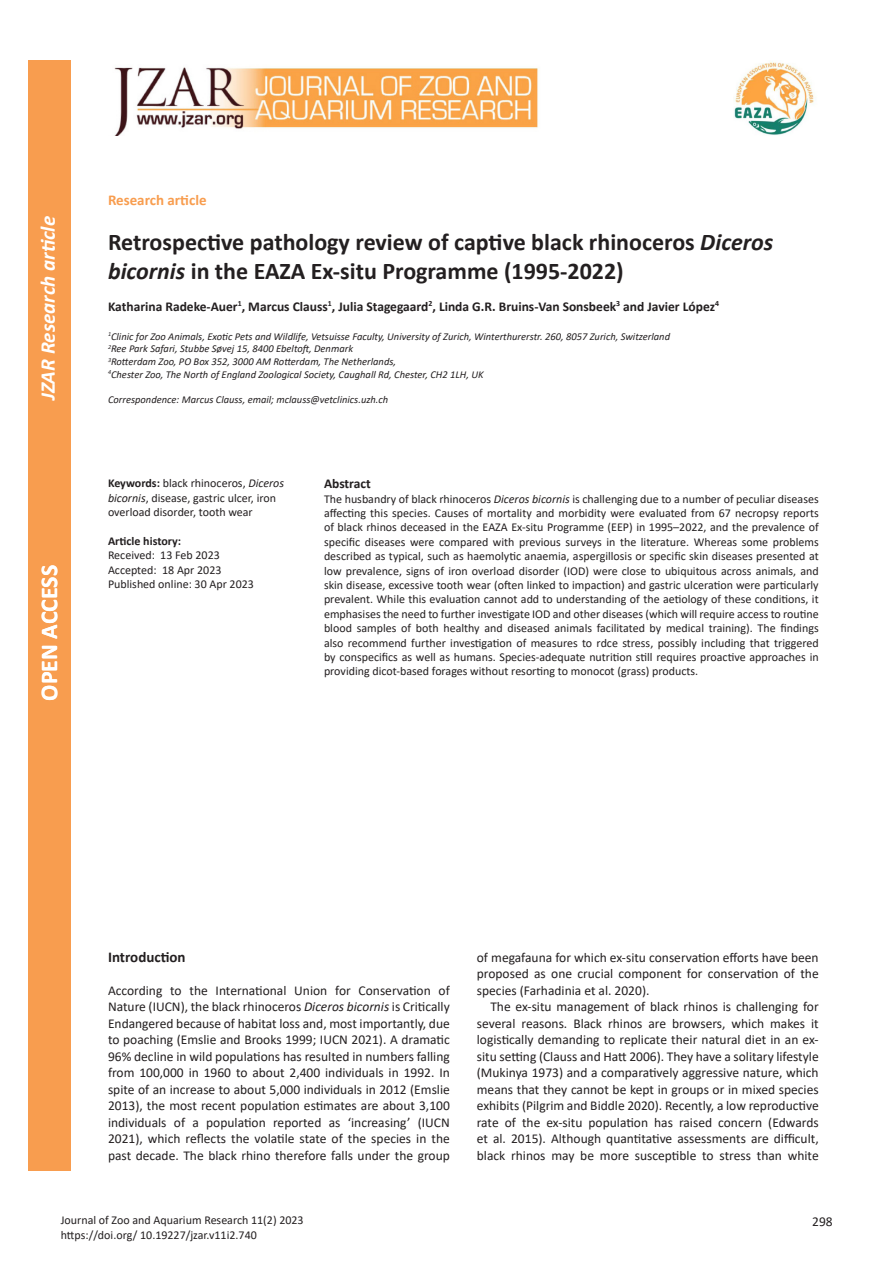
<style>
.page{position:relative;width:893px;height:1263px;background:#fff}
.page>*{position:absolute;margin:0;border:0;box-sizing:border-box;transform-origin:0 0}
.t1{font:700 24px/28.8px "Calibri";color:#231f20}
.Default{font:700 24px "Calibri";color:#fff}
.t2{font:italic 700 21px "Calibri";color:#fff}
.t3{font:700 15px "Calibri";color:#f89d4f}
.Main_heading{font:700 15px "Calibri";color:#231f20}
.Body_para_1{font:13.5px/16.5px "Calibri";color:#231f20;text-align:justify}
.Body{font:13.5px/16.5px "Calibri";color:#231f20;text-align:justify}
.Author_names{font:700 13.5px "Calibri";color:#231f20}
.Default-2{font:700 13.5px "Calibri";color:#231f20}
.Abstract{font:12px/14.4px "Calibri";color:#231f20}
.Key_hist_refs_text{font:12px/14.4px "Calibri";color:#231f20}
.Default-3{font:700 12px "Calibri";color:#231f20}
.Author_affiliation{font:italic 10.5px "Calibri";color:#231f20}
.s1{font-style:italic}
.s2{font-weight:700}
</style>
<div class="page">
<img style="left:734px;top:61px;width:80px;height:74px">
<img style="left:114px;top:67px;width:424px;height:68px">
<div style="left:28px;top:61px;width:42px;height:1110px;background:#f89d4f"></div>
<h2 class="t2" style="left:33px;top:400px;width:186px;rotate:-90deg">JZAR Research article</h2>
<p class="Default" style="left:32px;top:701px;width:137px;rotate:-90deg">OPEN ACCESS</p>
<p class="t3" style="left:108px;top:189px;width:100px">Research article</p>
<p class="t1" style="left:108px;top:227px;width:667px">Retrospective pathology review of captive black rhinoceros <span class="s1">Diceros bicornis</span> in the EAZA Ex-situ Programme (1995-2022)</p>
<p class="Author_names" style="left:108px;top:297px;width:612px">Katharina Radeke-Auer<sup>1</sup>, Marcus Clauss<sup>1</sup>, Julia Stagegaard<sup>2</sup>, Linda G.R. Bruins-Van Sonsbeek<sup>3</sup> and Javier López<sup>4</sup></p>
<p class="Author_affiliation" style="left:108px;top:329px;width:564px"><sup>1</sup>Clinic for Zoo Animals, Exotic Pets and Wildlife, Vetsuisse Faculty, University of Zurich, Winterthurerstr. 260, 8057 Zurich, Switzerland</p>
<p class="Author_affiliation" style="left:108px;top:342px;width:247px"><sup>2</sup>Ree Park Safari, Stubbe Søvej 15, 8400 Ebeltoft, Denmark</p>
<p class="Author_affiliation" style="left:108px;top:354px;width:290px"><sup>3</sup>Rotterdam Zoo, PO Box 352, 3000 AM Rotterdam, The Netherlands,</p>
<p class="Author_affiliation" style="left:108px;top:367px;width:377px"><sup>4</sup>Chester Zoo, The North of England Zoological Society, Caughall Rd, Chester, CH2 1LH, UK</p>
<p class="Author_affiliation" style="left:108px;top:392px;width:282px">Correspondence: Marcus Clauss, email; mclauss@vetclinics.uzh.ch</p>
<p class="Key_hist_refs_text" style="left:108px;top:476px;width:178px"><span class="s2">Keywords:</span> black rhinoceros, <span class="s1">Diceros bicornis</span>, disease, gastric ulcer, iron overload disorder, tooth wear</p>
<p class="Default-3" style="left:108px;top:532px;width:75px">Article history:</p>
<p class="Key_hist_refs_text" style="left:108px;top:548px;width:113px">Received: 13 Feb 2023</p>
<p class="Key_hist_refs_text" style="left:108px;top:562px;width:115px">Accepted: 18 Apr 2023</p>
<p class="Key_hist_refs_text" style="left:108px;top:576px;width:147px">Published online: 30 Apr 2023</p>
<p class="Default-2" style="left:324px;top:474px;width:48px">Abstract</p>
<p class="Abstract" style="left:324px;top:491px;width:496px;text-align:justify">The husbandry of black rhinoceros <span class="s1">Diceros bicornis</span> is challenging due to a number of peculiar diseases affecting this species. Causes of mortality and morbidity were evaluated from 67 necropsy reports of black rhinos deceased in the EAZA Ex-situ Programme (EEP) in 1995–2022, and the prevalence of specific diseases were compared with previous surveys in the literature. Whereas some problems described as typical, such as haemolytic anaemia, aspergillosis or specific skin diseases presented at low prevalence, signs of iron overload disorder (IOD) were close to ubiquitous across animals, and skin disease, excessive tooth wear (often linked to impaction) and gastric ulceration were particularly prevalent. While this evaluation cannot add to understanding of the aetiology of these conditions, it emphasises the need to further investigate IOD and other diseases (which will require access to routine blood samples of both healthy and diseased animals facilitated by medical training). The findings also recommend further investigation of measures to rdce stress, possibly including that triggered by conspecifics as well as humans. Species-adequate nutrition still requires proactive approaches in providing dicot-based forages without resorting to monocot (grass) products.</p>
<p class="Main_heading" style="left:108px;top:946px;width:79px">Introduction</p>
<p class="Body_para_1" style="left:108px;top:981px;width:343px">According to the International Union for Conservation of Nature (IUCN), the black rhinoceros <span class="s1">Diceros bicornis</span> is Critically Endangered because of habitat loss and, most importantly, due to poaching (Emslie and Brooks 1999; IUCN 2021). A dramatic 96% decline in wild populations has resulted in numbers falling from 100,000 in 1960 to about 2,400 individuals in 1992. In spite of an increase to about 5,000 individuals in 2012 (Emslie 2013), the most recent population estimates are about 3,100 individuals of a population reported as ‘increasing’ (IUCN 2021), which reflects the volatile state of the species in the past decade. The black rhino therefore falls under the group</p>
<p class="Body_para_1" style="left:477px;top:948px;width:343px">of megafauna for which ex-situ conservation efforts have been proposed as one crucial component for conservation of the species (Farhadinia et al. 2020).</p>
<p class="Body" style="left:477px;top:998px;width:343px;text-indent:14px">The ex-situ management of black rhinos is challenging for several reasons. Black rhinos are browsers, which makes it logistically demanding to replicate their natural diet in an ex&shy;situ setting (Clauss and Hatt 2006). They have a solitary lifestyle (Mukinya 1973) and a comparatively aggressive nature, which means that they cannot be kept in groups or in mixed species exhibits (Pilgrim and Biddle 2020). Recently, a low reproductive rate of the ex-situ population has raised concern (Edwards et al. 2015). Although quantitative assessments are difficult, black rhinos may be more susceptible to stress than white</p>
<p class="Abstract" style="left:61px;top:1213px;width:244px">Journal of Zoo and Aquarium Research 11(2) 2023 https://doi.org/ 10.19227/jzar.v11i2.740</p>
<p class="Body_para_1" style="left:812px;top:1212px;width:22px">298</p>
</div>
